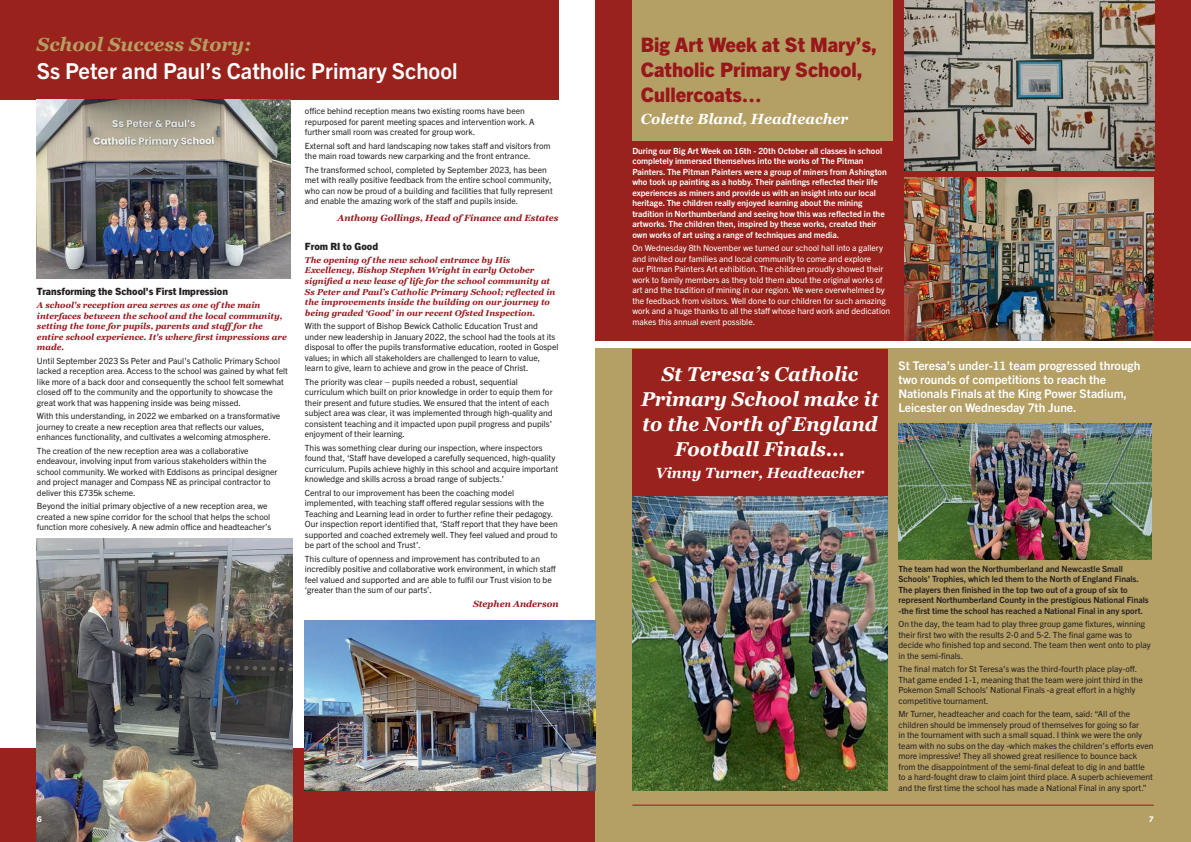
<style>
.page{position:relative;width:1191px;height:842px;background:#fff}
.page>*{position:absolute;margin:0;border:0;box-sizing:border-box;transform-origin:0 0}
.t1{font:700 22px "Trade Gothic Next LT Pro";color:#fff}
.t2{font:italic 700 20px/25px "Georgia";color:#fff;text-align:center;scale:.96 1}
.t3{font:800 20px/25px "Trade Gothic Next LT Pro";color:#97171b}
.t4{font:italic 700 19px "Georgia";color:#b49f65}
.t5{font:italic 700 14.8px "Georgia";color:#fff}
.t6{font:700 12px/14px "Trade Gothic Next LT Pro";color:#fff}
.t7{font:800 10px "Trade Gothic Next LT Pro";color:#231f20}
.t8{font:italic 700 9px "Georgia";color:#97171b}
.t9{font:8.5px/10.5px "Trade Gothic Next LT Pro";color:#231f20}
.t10{font:700 8.5px/10.5px "Trade Gothic Next LT Pro";color:#fff}
.t11{font:italic 700 8.5px/10.5px "Georgia";color:#97171b}
.t12{font:8.5px/10.5px "Trade Gothic Next LT Pro";color:#fff}
.t13{font:700 8.5px/10.5px "Trade Gothic Next LT Pro";color:#231f20}
.t14{font:700 8px "Gotham";color:#fff}
.s1{font-family:"Georgia";font-weight:700}
</style>
<div class="page">
<div style="left:0;top:0;width:558px;height:99px;background:#99231c"></div>
<div style="left:0;top:748px;width:595px;height:94px;background:#99231c"></div>
<div style="left:595px;top:0;width:596px;height:340px;background:#99231c"></div>
<div style="left:595px;top:349px;width:596px;height:493px;background:#b49f65"></div>
<div style="left:632px;top:0;width:261px;height:140px;background:#b49f65"></div>
<hr style="left:632px;top:805px;width:521px;height:1px;background:#97171b">
<img style="left:904px;top:178px;width:249px;height:162px">
<img style="left:904px;top:0;width:250px;height:170px">
<img style="left:632px;top:495px;width:255px;height:296px">
<div style="left:632px;top:349px;width:255px;height:146px;background:#99231c"></div>
<img style="left:37px;top:539px;width:255px;height:303px">
<img style="left:37px;top:99px;width:254px;height:180px">
<img style="left:305px;top:620px;width:290px;height:171px">
<img style="left:898px;top:424px;width:253px;height:136px">
<p class="t4" style="left:37px;top:30px;width:216px">School Success Story:</p>
<p class="t1" style="left:37px;top:56px;width:422px">Ss Peter and Paul’s Catholic Primary School</p>
<p class="t7" style="left:37px;top:284px;width:192px">Transforming the School's First Impression</p>
<p class="t11" style="left:37px;top:300px;width:251px">A school's reception area serves as one of the main interfaces between the school and the local community, setting the tone for pupils, parents and stafffor the entire school experience. It's where first impressions are made.</p>
<p class="t9" style="left:37px;top:355px;width:253px">Until September 2023 Ss Peter and Paul’s Catholic Primary School lacked a reception area. Access to the school was gained by what felt like more of a back door and consequently the school felt somewhat closed off to the community and the opportunity to showcase the great work that was happening inside was being missed.</p>
<p class="t9" style="left:37px;top:410px;width:245px">With this understanding, in 2022 we embarked on a transformative journey to create a new reception area that reflects our values, enhances functionality, and cultivates a welcoming atmosphere.</p>
<p class="t9" style="left:37px;top:445px;width:242px">The creation of the new reception area was a collaborative endeavour, involving input from various stakeholders within the school community. We worked with Eddisons as principal designer and project manager and Compass NE as principal contractor to deliver this £735k scheme.</p>
<p class="t9" style="left:37px;top:500px;width:236px">Beyond the initial primary objective of a new reception area, we created a new spine corridor for the school that helps the school function more cohesively. A new admin office and headteacher’s</p>
<p class="t9" style="left:305px;top:105px;width:231px">office behind reception means two existing rooms have been repurposed for parent meeting spaces and intervention work. A further small room was created for group work.</p>
<p class="t9" style="left:305px;top:140px;width:247px">External soft and hard landscaping now takes staff and visitors from the main road towards new carparking and the front entrance.</p>
<p class="t9" style="left:305px;top:164px;width:249px">The transformed school, completed by September 2023, has been met with really positive feedback from the entire school community, who can now be proud of a building and facilities that fully represent and enable the amazing work of the staff and pupils inside.</p>
<p class="t8" style="left:337px;top:211px;width:223px">Anthony Gollings, Head of Finance and Estates</p>
<p class="t7" style="left:305px;top:239px;width:75px">From RI to Good</p>
<p class="t11" style="left:305px;top:254px;width:252px">The opening of the new school entrance by His Excellency, Bishop Stephen Wright in early October signified a new lease of life for the school community at Ss Peter and Paul’s Catholic Primary School; reflected in the improvements inside the building on our journey to being graded ‘Good’ in our recent Ofsted Inspection.</p>
<p class="t9" style="left:305px;top:320px;width:255px">With the support of Bishop Bewick Catholic Education Trust and under new leadership in January 2022, the school had the tools at its disposal to offer the pupils transformative education, rooted in Gospel values; in which all stakeholders are challenged to learn to value, learn to give, learn to achieve and grow in the peace of Christ.</p>
<p class="t9" style="left:305px;top:376px;width:249px">The priority was clear – pupils needed a robust, sequential curriculum which built on prior knowledge in order to equip them for their present and future studies. We ensured that the intent of each subject area was clear, it was implemented through high-quality and consistent teaching and it impacted upon pupil progress and pupils’ enjoyment of their learning.</p>
<p class="t9" style="left:305px;top:442px;width:255px">This was something clear during our inspection, where inspectors found that, ‘Staff have developed a carefully sequenced, high-quality curriculum. Pupils achieve highly in this school and acquire important knowledge and skills across a broad range of subjects.’</p>
<p class="t9" style="left:305px;top:487px;width:255px">Central to our improvement has been the coaching model implemented, with teaching staff offered regular sessions with the Teaching and Learning lead in order to further refine their pedagogy.<br>Our inspection report identified that, ‘Staff report that they have been supported and coached extremely well. They feel valued and proud to be part of the school and Trust’.</p>
<p class="t9" style="left:305px;top:553px;width:252px">This culture of openness and improvement has contributed to an incredibly positive and collaborative work environment, in which staff feel valued and supported and are able to fulfil our Trust vision to be ‘greater than the sum of our parts’.</p>
<p class="t8" style="left:473px;top:597px;width:87px">Stephen Anderson</p>
<p class="t14" style="left:37px;top:815px;width:7px">6</p>
<p class="t3" style="left:641px;top:31px;width:237px">Big Art Week at St Mary’s,<br>Catholic Primary School,<br>Cullercoats<span class="s1">...</span></p>
<p class="t5" style="left:641px;top:108px;width:209px">Colette Bland, Headteacher</p>
<p class="t10" style="left:632px;top:145px;width:256px">During our Big Art Week on 16th - 20th October all classes in school completely immersed themselves into the works of The Pitman Painters. The Pitman Painters were a group of miners from Ashington who took up painting as a hobby. Their paintings reflected their life experiences as miners and provide us with an insight into our local heritage. The children really enjoyed learning about the mining tradition in Northumberland and seeing how this was reflected in the artworks. The children then, inspired by these works, created their own works of art using a range of techniques and media.</p>
<p class="t12" style="left:632px;top:242px;width:259px">On Wednesday 8th November we turned our school hall into a gallery and invited our families and local community to come and explore<br>our Pitman Painters Art exhibition. The children proudly showed their work to family members as they told them about the original works of art and the tradition of mining in our region. We were overwhelmed by the feedback from visitors. Well done to our children for such amazing work and a huge thanks to all the staff whose hard work and dedication makes this annual event possible.</p>
<p class="t2" style="left:641px;top:360px;width:249px">St Teresa’s Catholic<br>Primary School make it to the North of England<br>Football Finals...</p>
<p class="t5" style="left:655px;top:462px;width:210px">Vinny Turner, Headteacher</p>
<p class="t6" style="left:898px;top:358px;width:243px">St Teresa’s under-11 team progressed through two rounds of competitions to reach the Nationals Finals at the King Power Stadium, Leicester on Wednesday 7th June.</p>
<p class="t13" style="left:898px;top:563px;width:252px">The team had won the Northumberland and Newcastle Small Schools’ Trophies, which led them to the North of England Finals.<br>The players then finished in the top two out of a group of six to represent Northumberland County in the prestigious National Finals -the first time the school has reached a National Final in any sport.</p>
<p class="t9" style="left:898px;top:618px;width:254px">On the day, the team had to play three group game fixtures, winning their first two with the results 2-0 and 5-2. The final game was to decide who finished top and second. The team then went onto to play in the semi-finals.</p>
<p class="t9" style="left:898px;top:663px;width:246px">The final match for St Teresa’s was the third-fourth place play-off.<br>That game ended 1-1, meaning that the team were joint third in the Pokemon Small Schools’ National Finals -a great effort in a highly competitive tournament.</p>
<p class="t9" style="left:898px;top:708px;width:257px">Mr Turner, headteacher and coach for the team, said: “All of the children should be immensely proud of themselves for going so far<br>in the tournament with such a small squad. I think we were the only team with no subs on the day -which makes the children’s efforts even more impressive! They all showed great resilience to bounce back from the disappointment of the semi-final defeat to dig in and battle to a hard-fought draw to claim joint third place. A superb achievement and the first time the school has made a National Final in any sport.”</p>
<p class="t14" style="left:1148px;top:815px;width:6px">7</p>
</div>
